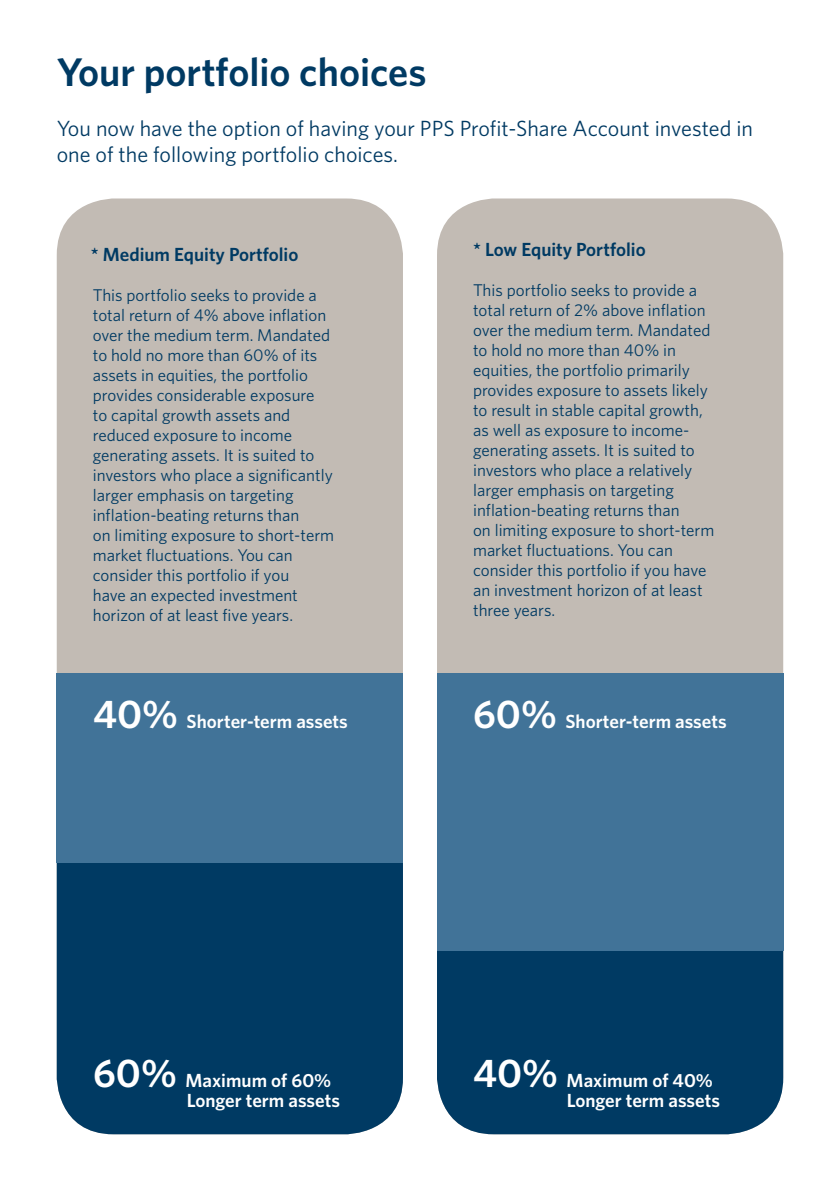
<style>
.page{position:relative;width:840px;height:1191px;background:#fff}
.page>*{position:absolute;margin:0;border:0;box-sizing:border-box;transform-origin:0 0}
.t1{font:600 40px "Whitney";color:#003a63}
.t2{font:22px/26.4px "Whitney";color:#003a63}
.t3{font:600 19px "Whitney";color:#fff}
.t4{font:600 19px "Whitney";color:#003a63}
.t5{font:17px/20px "Whitney";color:#003a63}
.s1{font-size:40px}
</style>
<div class="page">
<div style="left:437px;top:198px;width:345px;height:936px;background:#c2bbb4;border-radius:57px"></div>
<div style="left:437px;top:951px;width:345px;height:183px;background:#003a63"></div>
<div style="left:57px;top:198px;width:346px;height:936px;background:#c2bbb4;border-radius:57px"></div>
<div style="left:57px;top:862px;width:346px;height:272px;background:#003a63"></div>
<div style="left:57px;top:673px;width:346px;height:189px;background:#417398"></div>
<div style="left:437px;top:673px;width:345px;height:278px;background:#417398"></div>
<p class="t1" style="left:57px;top:47px;width:371px">Your portfolio choices</p>
<p class="t2" style="left:57px;top:115px;width:697px">You now have the option of having your PPS Profit-Share Account invested in one of the following portfolio choices.</p>
<p class="t4" style="left:91px;top:243px;width:209px">* Medium Equity Portfolio</p>
<p class="t5" style="left:93px;top:284px;width:243px">This portfolio seeks to provide a total return of 4% above inflation over the medium term. Mandated to hold no more than 60% of its assets in equities, the portfolio provides considerable exposure<br>to capital growth assets and reduced exposure to income generating assets. It is suited to investors who place a significantly larger emphasis on targeting inflation-beating returns than<br>on limiting exposure to short-term market fluctuations. You can consider this portfolio if you<br>have an expected investment horizon of at least five years.</p>
<p class="t4" style="left:473px;top:238px;width:174px">* Low Equity Portfolio</p>
<p class="t5" style="left:473px;top:280px;width:243px">This portfolio seeks to provide a total return of 2% above inflation over the medium term. Mandated to hold no more than 40% in equities, the portfolio primarily provides exposure to assets likely to result in stable capital growth, as well as exposure to income&shy;generating assets. It is suited to investors who place a relatively larger emphasis on targeting inflation-beating returns than<br>on limiting exposure to short-term market fluctuations. You can consider this portfolio if you have an investment horizon of at least three years.</p>
<p class="t3" style="left:93px;top:710px;width:256px"><span class="s1">40%</span> Shorter-term assets</p>
<p class="t3" style="left:473px;top:710px;width:255px"><span class="s1">60%</span> Shorter-term assets</p>
<p class="t3" style="left:93px;top:1069px;width:239px"><span class="s1">60%</span> Maximum of 60%</p>
<p class="t3" style="left:186px;top:1089px;width:155px">Longer term assets</p>
<p class="t3" style="left:473px;top:1069px;width:241px"><span class="s1">40%</span> Maximum of 40%</p>
<p class="t3" style="left:566px;top:1089px;width:155px">Longer term assets</p>
</div>
